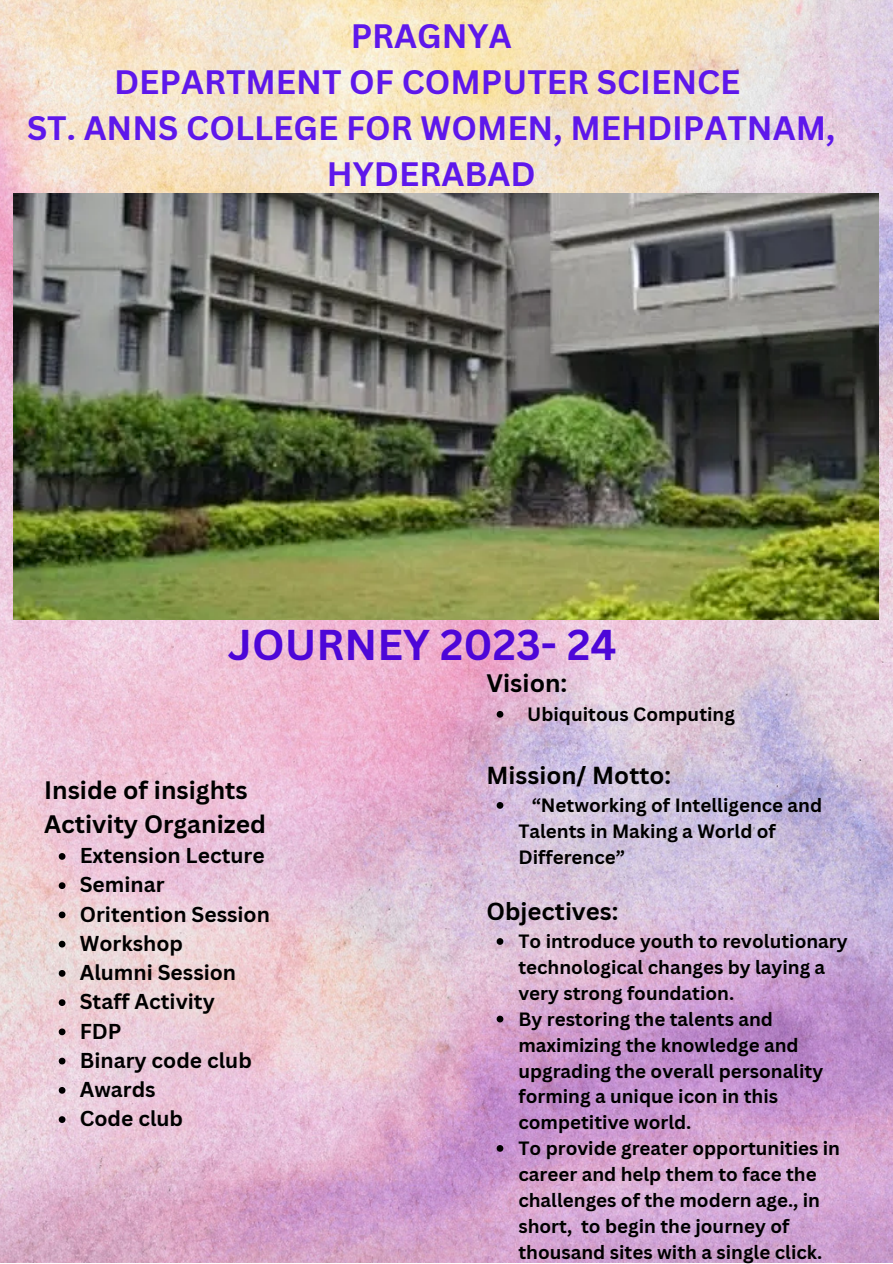
<style>
.page{position:relative;width:893px;height:1264px;background:#fff}
.page>*{position:absolute;margin:0;border:0;box-sizing:border-box;transform-origin:0 0}
.t1{font:700 42px "Canva Sans";color:#4d06d8}
.t2{font:700 33px/46px "Canva Sans";color:#5e17eb;text-align:center}
.t3{font:700 24.6px "Canva Sans";color:#000}
.t4{font:700 24px "Canva Sans";color:#000}
.t5{font:700 21px "Canva Sans";color:#000}
.t6{font:700 18.75px/25.8px "Canva Sans";color:#000}
</style>
<div class="page">
<img style="left:0;top:0;width:892px;height:1262px">
<img style="left:14px;top:194px;width:864px;height:425px">
<svg style="left:496px;top:711px;width:7px;height:6px"></svg>
<svg style="left:496px;top:802px;width:7px;height:6px"></svg>
<svg style="left:496px;top:938px;width:7px;height:6px"></svg>
<svg style="left:496px;top:1015px;width:7px;height:7px"></svg>
<svg style="left:496px;top:1144px;width:7px;height:7px"></svg>
<svg style="left:59px;top:853px;width:6px;height:6px"></svg>
<svg style="left:59px;top:882px;width:6px;height:7px"></svg>
<svg style="left:59px;top:911px;width:6px;height:7px"></svg>
<svg style="left:59px;top:940px;width:6px;height:7px"></svg>
<svg style="left:59px;top:970px;width:6px;height:6px"></svg>
<svg style="left:59px;top:999px;width:6px;height:7px"></svg>
<svg style="left:59px;top:1028px;width:6px;height:7px"></svg>
<svg style="left:59px;top:1057px;width:6px;height:7px"></svg>
<svg style="left:59px;top:1086px;width:6px;height:7px"></svg>
<svg style="left:59px;top:1116px;width:6px;height:6px"></svg>
<p class="t2" style="left:350px;top:12px;width:162px">PRAGNYA</p>
<p class="t2" style="left:114px;top:58px;width:627px">DEPARTMENT OF COMPUTER SCIENCE</p>
<p class="t2" style="left:27px;top:104px;width:809px">ST. ANNS COLLEGE FOR WOMEN, MEHDIPATNAM,<br>HYDERABAD</p>
<p class="t1" style="left:228px;top:615px;width:390px">JOURNEY 2023- 24</p>
<p class="t3" style="left:486px;top:665px;width:82px">Vision:</p>
<p class="t3" style="left:44px;top:772px;width:205px">Inside of insights</p>
<p class="t3" style="left:44px;top:806px;width:223px">Activity Organized</p>
<p class="t5" style="left:80px;top:840px;width:186px">Extension Lecture</p>
<p class="t5" style="left:80px;top:870px;width:86px">Seminar</p>
<p class="t5" style="left:80px;top:899px;width:192px">Oritention Session</p>
<p class="t5" style="left:80px;top:928px;width:105px">Workshop</p>
<p class="t5" style="left:80px;top:957px;width:158px">Alumni Session</p>
<p class="t5" style="left:80px;top:986px;width:137px">Staff Activity</p>
<p class="t5" style="left:80px;top:1016px;width:43px">FDP</p>
<p class="t5" style="left:80px;top:1045px;width:174px">Binary code club</p>
<p class="t5" style="left:80px;top:1074px;width:77px">Awards</p>
<p class="t5" style="left:80px;top:1103px;width:105px">Code club</p>
<p class="t6" style="left:527px;top:701px;width:209px">Ubiquitous Computing</p>
<p class="t4" style="left:486px;top:758px;width:186px">Mission/ Motto:</p>
<p class="t6" style="left:518px;top:792px;width:305px;text-indent:13px">“Networking of Intelligence and<br>Talents in Making a World of<br>Difference”</p>
<p class="t4" style="left:486px;top:894px;width:133px">Objectives:</p>
<p class="t6" style="left:518px;top:928px;width:331px">To introduce youth to revolutionary technological changes by laying a very strong foundation.</p>
<p class="t6" style="left:518px;top:1005px;width:306px">By restoring the talents and maximizing the knowledge and upgrading the overall personality forming a unique icon in this competitive world.</p>
<p class="t6" style="left:518px;top:1134px;width:323px">To provide greater opportunities in career and help them to face the challenges of the modern age., in short, to begin the journey of thousand sites with a single click.</p>
</div>
